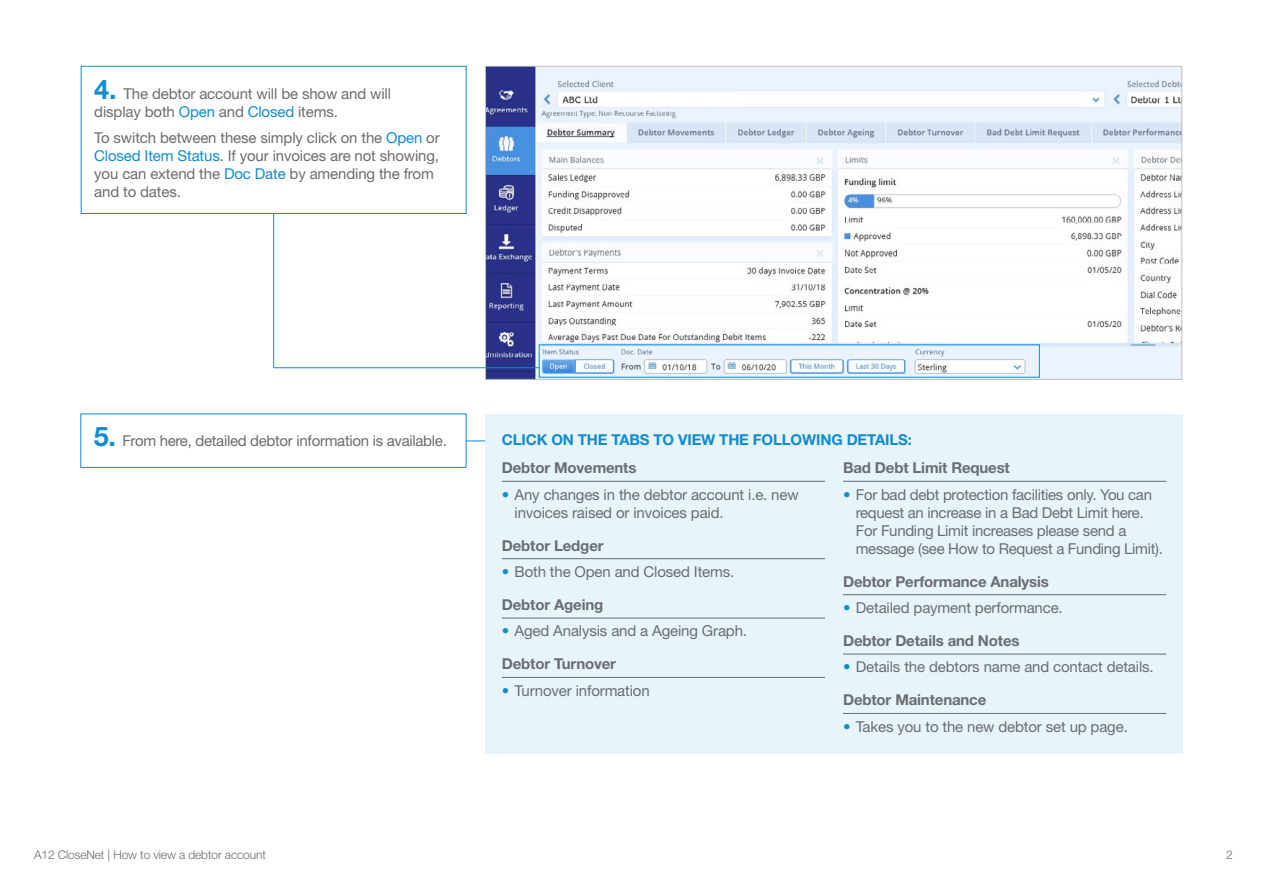
<style>
.page{position:relative;width:1263px;height:893px;background:#fff}
.page>*{position:absolute;margin:0;border:0;box-sizing:border-box;transform-origin:0 0}
.t1{font:15px/18px "Helvetica Neue LT Std";letter-spacing:-.01em;color:#6a6d71}
.t2{font:700 15px "Helvetica Neue LT Std";letter-spacing:-.01em;color:#6a6d71}
.t3{font:700 15px "Helvetica Neue LT Std";letter-spacing:-.01em;color:#118ccf}
.t4{font:300 12px "Helvetica Neue LT Std";letter-spacing:-.01em;color:#6a6d71}
.s1{font-weight:700;font-size:27px;color:#118ccf}
.s2{color:#118ccf}
.s3{font-weight:300;color:#118ccf}
.s4{font-weight:700}
</style>
<div class="page">
<div style="left:485px;top:414px;width:697px;height:339px;background:#e7f4fa"></div>
<div style="left:80px;top:414px;width:386px;height:54px;border:1px solid #118ccf"></div>
<div style="left:81px;top:66px;width:386px;height:148px;border:1px solid #118ccf"></div>
<img style="left:487px;top:68px;width:693px;height:310px">
<hr style="left:274px;top:367px;width:265px;height:1px;background:#118ccf">
<hr style="left:273px;top:213px;width:1px;height:155px;background:#118ccf">
<hr style="left:502px;top:481px;width:323px;height:1px;background:#6a6d71">
<hr style="left:502px;top:558px;width:323px;height:1px;background:#6a6d71">
<hr style="left:502px;top:618px;width:323px;height:1px;background:#6a6d71">
<hr style="left:502px;top:677px;width:323px;height:1px;background:#6a6d71">
<hr style="left:843px;top:481px;width:323px;height:1px;background:#6a6d71">
<hr style="left:843px;top:594px;width:323px;height:1px;background:#6a6d71">
<hr style="left:843px;top:654px;width:323px;height:1px;background:#6a6d71">
<hr style="left:843px;top:713px;width:323px;height:1px;background:#6a6d71">
<svg style="left:466px;top:441px;width:19px;height:1px"></svg>
<p class="t1" style="left:94px;top:84px;width:298px"><span class="s1">4.</span> The debtor account will be show and will display both <span class="s2">Open</span> and <span class="s2">Closed</span> items.</p>
<p class="t1" style="left:94px;top:129px;width:347px">To switch between these simply click on the <span class="s2">Open</span> or <span class="s2">Closed Item Status</span>. If your invoices are not showing, you can extend the <span class="s2">Doc Date</span> by amending the from and to dates.</p>
<p class="t1" style="left:94px;top:432px;width:354px"><span class="s1">5.</span> From here, detailed debtor information is available.</p>
<p class="t3" style="left:502px;top:430px;width:412px">CLICK ON THE TABS TO VIEW THE FOLLOWING DETAILS:</p>
<p class="t2" style="left:502px;top:458px;width:136px">Debtor Movements</p>
<p class="t1" style="left:514px;top:485px;width:286px;text-indent:-13px"><span class="s3">•</span> Any changes in the debtor account i.e. new invoices raised or invoices paid.</p>
<p class="t2" style="left:502px;top:536px;width:103px">Debtor Ledger</p>
<p class="t1" style="left:502px;top:555px;width:234px;line-height:32.8px"><span class="s3">•</span> Both the Open and Closed Items.<br><span class="s4">Debtor Ageing</span></p>
<p class="t1" style="left:502px;top:614px;width:247px;line-height:32.8px"><span class="s3">•</span> Aged Analysis and a Ageing Graph.<br><span class="s4">Debtor Turnover</span></p>
<p class="t1" style="left:502px;top:681px;width:149px"><span class="s3">•</span> Turnover information</p>
<p class="t2" style="left:843px;top:458px;width:168px">Bad Debt Limit Request</p>
<p class="t1" style="left:856px;top:485px;width:309px;text-indent:-13px"><span class="s3">•</span> For bad debt protection facilities only. You can request an increase in a Bad Debt Limit here.<br>For Funding Limit increases please send a message (see How to Request a Funding Limit).</p>
<p class="t2" style="left:843px;top:572px;width:207px">Debtor Performance Analysis</p>
<p class="t1" style="left:843px;top:591px;width:221px;line-height:32.8px"><span class="s3">•</span> Detailed payment performance.<br><span class="s4">Debtor Details and Notes</span></p>
<p class="t1" style="left:843px;top:650px;width:312px;line-height:32.8px"><span class="s3">•</span> Details the debtors name and contact details.<br><span class="s4">Debtor Maintenance</span></p>
<p class="t1" style="left:843px;top:717px;width:286px"><span class="s3">•</span> Takes you to the new debtor set up page.</p>
<p class="t4" style="left:34px;top:847px;width:233px">A12 CloseNet | How to view a debtor account</p>
<p class="t4" style="left:1226px;top:847px;width:8px">2</p>
</div>
